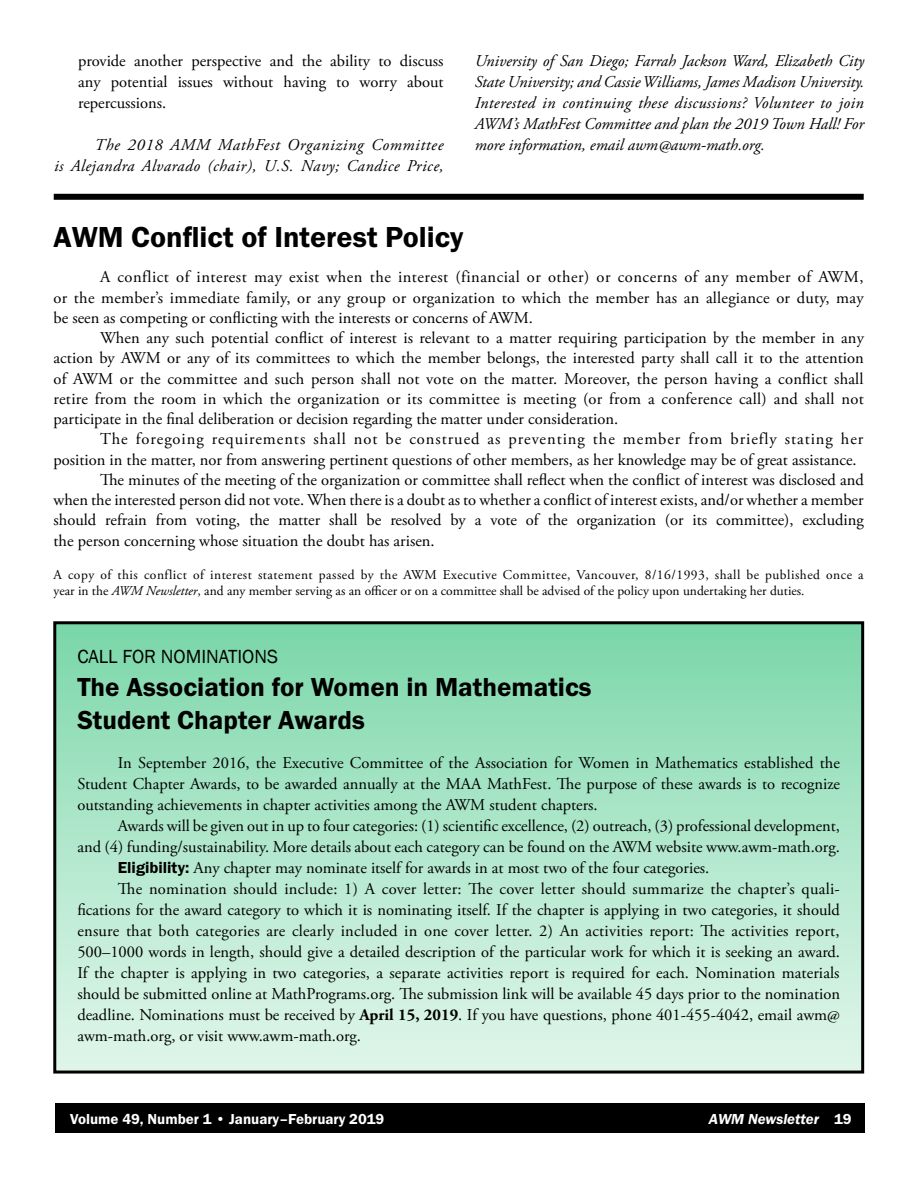
<style>
.page{position:relative;width:918px;height:1188px;background:#fff}
.page>*{position:absolute;margin:0;border:0;box-sizing:border-box;transform-origin:0 0}
.t1{font:600 30px "Franklin Gothic FS";color:#000}
.t2{font:600 27px/33px "Franklin Gothic FS";color:#000}
.t3{font:19.5px "Franklin Gothic";color:#000}
.t4{font:16.5px/20.2px "Adobe Garamond Pro";color:#000;text-align:justify}
.t5{font:italic 16.5px/21px "Adobe Garamond Pro";letter-spacing:.03em;color:#000;text-align:right}
.t6{font:16.5px "Adobe Garamond Pro";letter-spacing:.055em;color:#000}
.t7{font:600 15px "Franklin Gothic FS";color:#fff}
.t8{font:italic 600 15px "Franklin Gothic FS";color:#fff}
.t9{font:13.5px/16.5px "Adobe Garamond Pro";letter-spacing:.03em;color:#000}
.s1{font-style:italic}
.s2{font-family:"Franklin Gothic FS";font-weight:600}
.s3{font-weight:700}
.s4{font-style:normal}
</style>
<div class="page">
<div style="left:55px;top:1103px;width:810px;height:30px;background:#000"></div>
<div style="left:55px;top:623px;width:808px;height:449px;background:linear-gradient(to bottom,#7cd7aa,#e3f7ed)"></div>
<div style="left:53px;top:621px;width:811px;height:453px;border:3px solid #000"></div>
<div style="left:54px;top:194px;width:810px;height:6px;background:#000"></div>
<p class="t4" style="left:78px;top:51px;width:367px;line-height:21px">provide another perspective and the ability to discuss any potential issues without having to worry about repercussions.</p>
<p class="t5" style="left:54px;top:134px;width:391px">The 2018 AMM MathFest Organizing Committee<br>is Alejandra Alvarado (chair), U.S. Navy; Candice Price,</p>
<p class="t5" style="left:475px;top:50px;width:391px;text-align:justify">University of San Diego; Farrah Jackson Ward, Elizabeth City State University; and Cassie Williams, James Madison University.<br>Interested in continuing these discussions? Volunteer to join AWM’s MathFest Committee and plan the 2019 Town Hall! For more information, email awm@awm-math.org.</p>
<h1 class="t1" style="left:54px;top:220px;width:412px">AWM Conflict of Interest Policy</h1>
<p class="t4" style="left:54px;top:268px;width:812px;text-indent:46px">A conflict of interest may exist when the interest (financial or other) or concerns of any member of AWM, or the member’s immediate family, or any group or organization to which the member has an allegiance or duty, may be seen as competing or conflicting with the interests or concerns of AWM.</p>
<p class="t4" style="left:54px;top:328px;width:812px;text-indent:46px">When any such potential conflict of interest is relevant to a matter requiring participation by the member in any action by AWM or any of its committees to which the member belongs, the interested party shall call it to the attention of AWM or the committee and such person shall not vote on the matter. Moreover, the person having a conflict shall retire from the room in which the organization or its committee is meeting (or from a conference call) and shall not participate in the final deliberation or decision regarding the matter under consideration.</p>
<p class="t6" style="left:100px;top:429px;width:765px">The foregoing requirements shall not be construed as preventing the member from briefly stating her</p>
<p class="t4" style="left:54px;top:450px;width:805px">position in the matter, nor from answering pertinent questions of other members, as her knowledge may be of great assistance.</p>
<p class="t4" style="left:100px;top:470px;width:765px">The minutes of the meeting of the organization or committee shall reflect when the conflict of interest was disclosed and</p>
<p class="t4" style="left:54px;top:490px;width:812px">when the interested person did not vote. When there is a doubt as to whether a conflict of interest exists, and/or whether a member</p>
<p class="t4" style="left:54px;top:511px;width:812px">should refrain from voting, the matter shall be resolved by a vote of the organization (or its committee), excluding</p>
<p class="t4" style="left:54px;top:531px;width:383px">the person concerning whose situation the doubt has arisen.</p>
<p class="t9" style="left:54px;top:567px;width:812px">A copy of this conflict of interest statement passed by the AWM Executive Committee, Vancouver, 8/16/1993, shall be published once a year in the <span class="s1">AWM Newsletter</span>, and any member serving as an officer or on a committee shall be advised of the policy upon undertaking her duties.</p>
<p class="t3" style="left:77px;top:644px;width:202px">CALL FOR NOMINATIONS</p>
<h2 class="t2" style="left:77px;top:671px;width:516px">The Association for Women in Mathematics<br>Student Chapter Awards</h2>
<p class="t4" style="left:77px;top:753px;width:764px;line-height:21px;text-indent:40px">In September 2016, the Executive Committee of the Association for Women in Mathematics established the Student Chapter Awards, to be awarded annually at the MAA MathFest. The purpose of these awards is to recognize outstanding achievements in chapter activities among the AWM student chapters.</p>
<p class="t4" style="left:118px;top:816px;width:724px">Awards will be given out in up to four categories: (1) scientific excellence, (2) outreach, (3) professional development,</p>
<p class="t4" style="left:77px;top:837px;width:764px">and (4) funding/sustainability. More details about each category can be found on the AWM website www.awm-math.org.</p>
<p class="t4" style="left:118px;top:858px;width:593px"><span class="s2">Eligibility:</span> Any chapter may nominate itself for awards in at most two of the four categories.</p>
<p class="t4" style="left:118px;top:879px;width:723px">The nomination should include: 1) A cover letter: The cover letter should summarize the chapter’s quali-</p>
<p class="t4" style="left:77px;top:900px;width:764px">fications for the award category to which it is nominating itself. If the chapter is applying in two categories, it should</p>
<p class="t4" style="left:77px;top:921px;width:764px">ensure that both categories are clearly included in one cover letter. 2) An activities report: The activities report,</p>
<p class="t4" style="left:77px;top:942px;width:764px">500–1000 words in length, should give a detailed description of the particular work for which it is seeking an award.</p>
<p class="t4" style="left:77px;top:963px;width:764px">If the chapter is applying in two categories, a separate activities report is required for each. Nomination materials</p>
<p class="t4" style="left:77px;top:984px;width:764px">should be submitted online at MathPrograms.org. The submission link will be available 45 days prior to the nomination</p>
<p class="t4" style="left:77px;top:1005px;width:764px">deadline. Nominations must be received by <span class="s3">April 15, 2019</span>. If you have questions, phone 401-455-4042, email awm@</p>
<p class="t4" style="left:77px;top:1026px;width:285px">awm-math.org, or visit www.awm-math.org.</p>
<p class="t7" style="left:70px;top:1110px;width:316px">Volume 49, Number 1 • January–February 2019</p>
<p class="t8" style="left:709px;top:1110px;width:144px">AWM Newsletter <span class="s4">19</span></p>
</div>
